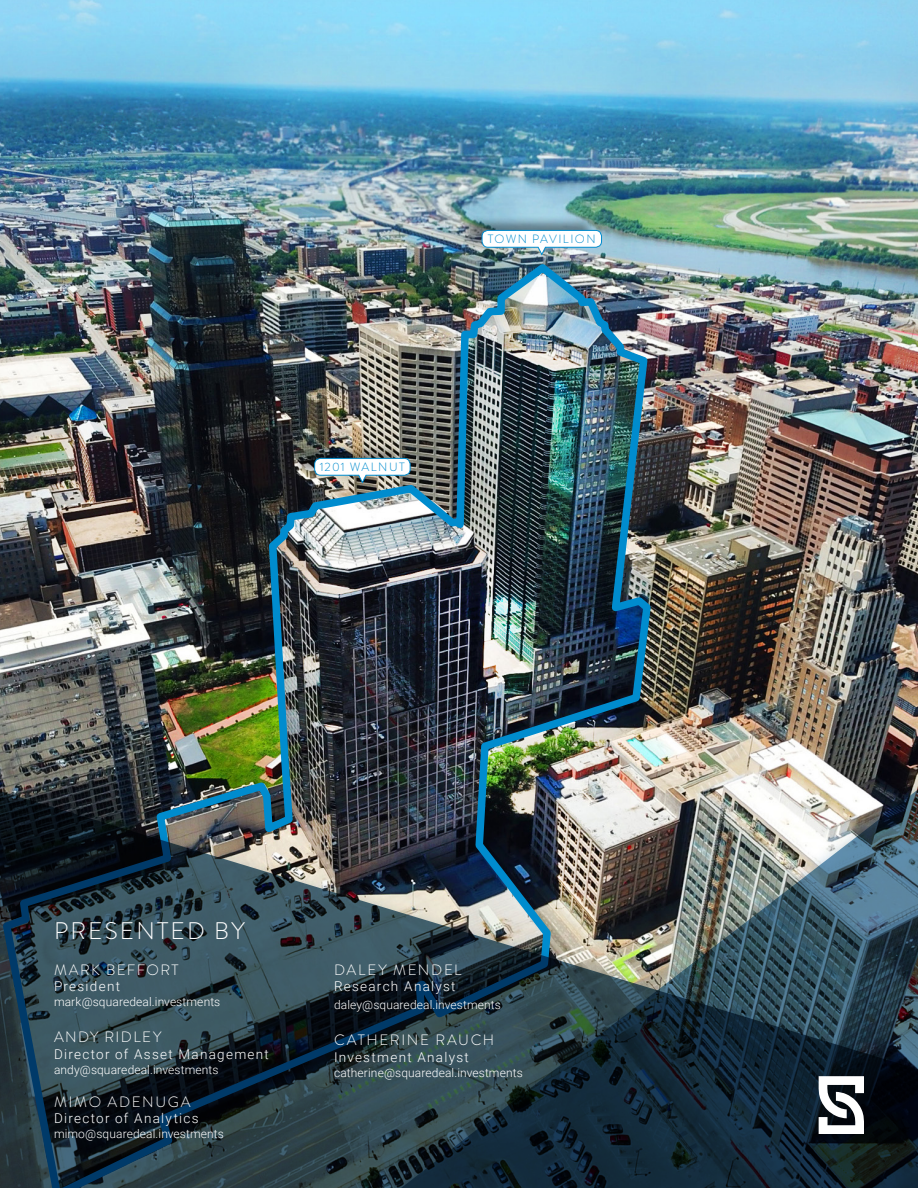
<style>
.page{position:relative;width:918px;height:1188px;background:#fff}
.page>*{position:absolute;margin:0;border:0;box-sizing:border-box;transform-origin:0 0}
.t1{font:300 24px "Brandon Grotesque";letter-spacing:.09em;color:#fff}
.t2{font:300 15px "Brandon Grotesque";letter-spacing:.105em;color:#fff}
.t3{font:300 13.5px "Roboto";letter-spacing:.095em;color:#fff}
.t4{font:300 12px "Roboto";letter-spacing:.01em;color:#fff}
.t5{font:300 12px "Brandon Grotesque";letter-spacing:.115em;color:#008cce}
</style>
<div class="page">
<img style="left:0;top:0;width:918px;height:736px">
<div style="left:461px;top:215px;width:136px;height:40px;background:#000;opacity:.4"></div>
<svg style="left:481px;top:230px;width:121px;height:26px"></svg>
<img style="left:0;top:258px;width:655px;height:520px">
<img style="left:381px;top:742px;width:537px;height:36px">
<img style="left:0;top:786px;width:918px;height:402px">
<svg style="left:819px;top:1076px;width:45px;height:58px"></svg>
<p class="t5" style="left:488px;top:231px;width:109px">TOWN PAVILION</p>
<p class="t5" style="left:320px;top:459px;width:87px">1201 WALNUT</p>
<h1 class="t1" style="left:54px;top:914px;width:192px">PRESENTED BY</h1>
<p class="t2" style="left:54px;top:960px;width:126px">MARK BEFFORT</p>
<p class="t3" style="left:54px;top:977px;width:68px">President</p>
<p class="t4" style="left:54px;top:994px;width:168px">mark@squaredeal.investments</p>
<p class="t2" style="left:54px;top:1027px;width:109px">ANDY RIDLEY</p>
<p class="t3" style="left:54px;top:1044px;width:216px">Director of Asset Management</p>
<p class="t4" style="left:54px;top:1061px;width:166px">andy@squaredeal.investments</p>
<p class="t2" style="left:54px;top:1091px;width:138px">MIMO ADENUGA</p>
<p class="t3" style="left:54px;top:1108px;width:146px">Director of Analytics</p>
<p class="t4" style="left:54px;top:1125px;width:171px">mimo@squaredeal.investments</p>
<p class="t2" style="left:334px;top:960px;width:129px">DALEY MENDEL</p>
<p class="t3" style="left:334px;top:977px;width:123px">Research Analyst</p>
<p class="t4" style="left:334px;top:997px;width:168px">daley@squaredeal.investments</p>
<p class="t2" style="left:334px;top:1030px;width:162px">CATHERINE RAUCH</p>
<p class="t3" style="left:334px;top:1047px;width:136px">Investment Analyst</p>
<p class="t4" style="left:334px;top:1064px;width:190px">catherine@squaredeal.investments</p>
</div>
